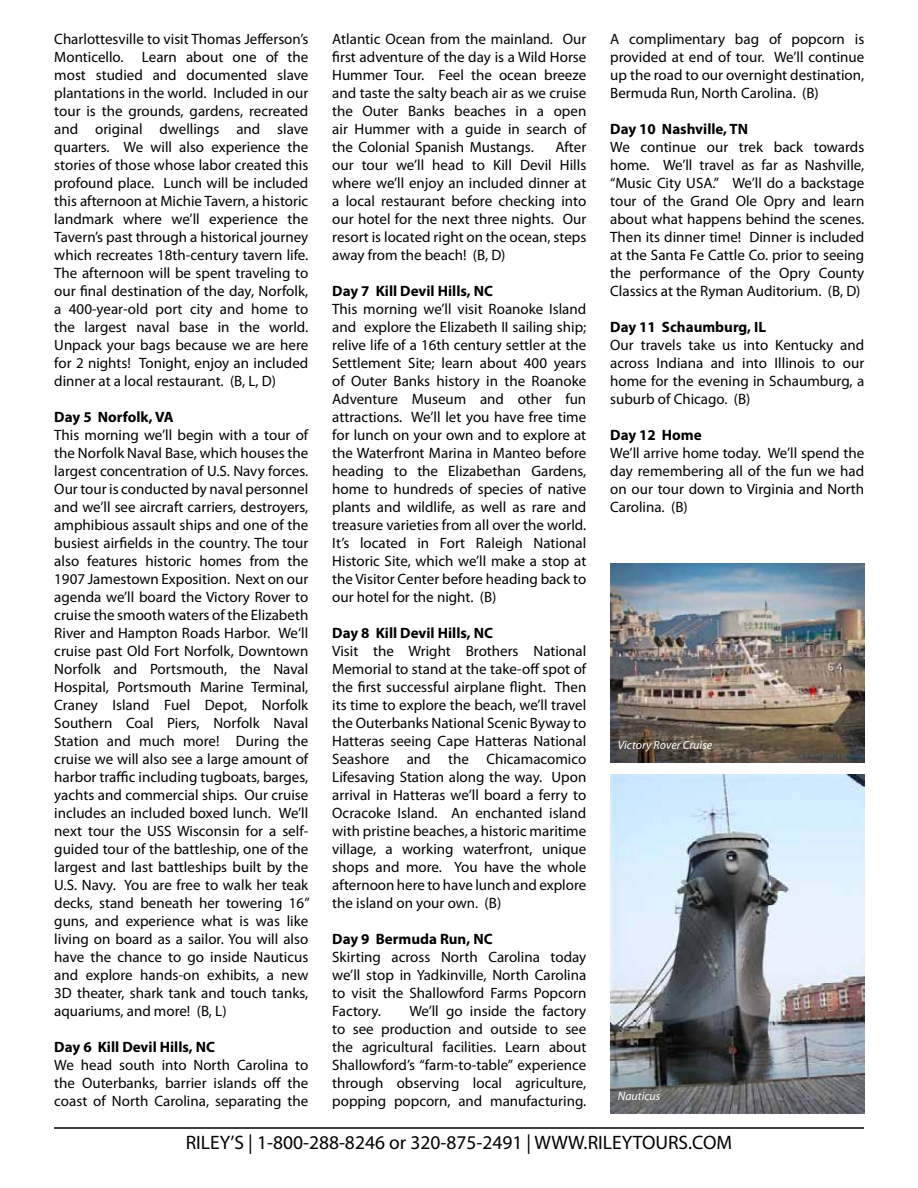
<style>
.page{position:relative;width:918px;height:1188px;background:#fff}
.page>*{position:absolute;margin:0;border:0;box-sizing:border-box;transform-origin:0 0}
.t1{font:19.5px "Myriad Pro";color:#000}
.t2{font:15px/18px "Myriad Pro";color:#000;text-align:justify}
.t3{font:700 15px "Myriad Pro";color:#000}
.t4{font:italic 12px "Myriad Pro";color:#fff}
</style>
<div class="page">
<hr style="left:54px;top:1127px;width:810px;height:2px;background:#000">
<img style="left:610px;top:775px;width:254px;height:338px">
<img style="left:610px;top:564px;width:254px;height:198px">
<p class="t2" style="left:54px;top:29px;width:256px">Charlottesville to visit Thomas Jefferson’s Monticello. Learn about one of the most studied and documented slave plantations in the world. Included in our tour is the grounds, gardens, recreated and original dwellings and slave quarters. We will also experience the stories of those whose labor created this profound place. Lunch will be included this afternoon at Michie Tavern, a historic landmark where we’ll experience the Tavern’s past through a historical journey which recreates 18th-century tavern life.<br>The afternoon will be spent traveling to our final destination of the day, Norfolk, a 400-year-old port city and home to the largest naval base in the world.<br>Unpack your bags because we are here for 2 nights! Tonight, enjoy an included dinner at a local restaurant. (B, L, D)</p>
<p class="t3" style="left:54px;top:407px;width:121px">Day 5 Norfolk, VA</p>
<p class="t2" style="left:54px;top:425px;width:257px">This morning we’ll begin with a tour of the Norfolk Naval Base, which houses the largest concentration of U.S. Navy forces.<br>Our tour is conducted by naval personnel and we’ll see aircraft carriers, destroyers, amphibious assault ships and one of the busiest airfields in the country. The tour also features historic homes from the 1907 Jamestown Exposition. Next on our agenda we’ll board the Victory Rover to cruise the smooth waters of the Elizabeth River and Hampton Roads Harbor. We‘ll cruise past Old Fort Norfolk, Downtown Norfolk and Portsmouth, the Naval Hospital, Portsmouth Marine Terminal, Craney Island Fuel Depot, Norfolk Southern Coal Piers, Norfolk Naval Station and much more! During the cruise we will also see a large amount of harbor traffic including tugboats, barges, yachts and commercial ships. Our cruise includes an included boxed lunch. We’ll next tour the USS Wisconsin for a self&shy;guided tour of the battleship, one of the largest and last battleships built by the U.S. Navy. You are free to walk her teak decks, stand beneath her towering 16” guns, and experience what is was like living on board as a sailor. You will also have the chance to go inside Nauticus and explore hands-on exhibits, a new 3D theater, shark tank and touch tanks, aquariums, and more! (B, L)</p>
<p class="t3" style="left:54px;top:1037px;width:162px">Day 6 Kill Devil Hills, NC</p>
<p class="t2" style="left:54px;top:1055px;width:256px">We head south into North Carolina to the Outerbanks, barrier islands off the coast of North Carolina, separating the</p>
<p class="t2" style="left:332px;top:29px;width:256px">Atlantic Ocean from the mainland. Our first adventure of the day is a Wild Horse Hummer Tour. Feel the ocean breeze and taste the salty beach air as we cruise the Outer Banks beaches in a open air Hummer with a guide in search of the Colonial Spanish Mustangs.</p>
<p class="t2" style="left:332px;top:137px;width:256px;text-indent:223px">After our tour we’ll head to Kill Devil Hills where we’ll enjoy an included dinner at a local restaurant before checking into our hotel for the next three nights. Our resort is located right on the ocean, steps away from the beach! (B, D)</p>
<p class="t3" style="left:332px;top:281px;width:162px">Day 7 Kill Devil Hills, NC</p>
<p class="t2" style="left:332px;top:299px;width:256px">This morning we’ll visit Roanoke Island and explore the Elizabeth II sailing ship; relive life of a 16th century settler at the Settlement Site; learn about 400 years of Outer Banks history in the Roanoke Adventure Museum and other fun attractions. We’ll let you have free time for lunch on your own and to explore at the Waterfront Marina in Manteo before heading to the Elizabethan Gardens, home to hundreds of species of native plants and wildlife, as well as rare and treasure varieties from all over the world.<br>It’s located in Fort Raleigh National Historic Site, which we’ll make a stop at the Visitor Center before heading back to our hotel for the night. (B)</p>
<p class="t3" style="left:332px;top:623px;width:162px">Day 8 Kill Devil Hills, NC</p>
<p class="t2" style="left:332px;top:641px;width:256px">Visit the Wright Brothers National Memorial to stand at the take-off spot of the first successful airplane flight. Then its time to explore the beach, we’ll travel the Outerbanks National Scenic Byway to Hatteras seeing Cape Hatteras National Seashore and the Chicamacomico Lifesaving Station along the way. Upon arrival in Hatteras we’ll board a ferry to Ocracoke Island. An enchanted island with pristine beaches, a historic maritime village, a working waterfront, unique shops and more. You have the whole afternoon here to have lunch and explore the island on your own. (B)</p>
<p class="t3" style="left:332px;top:929px;width:162px">Day 9 Bermuda Run, NC</p>
<p class="t2" style="left:332px;top:947px;width:256px">Skirting across North Carolina today we’ll stop in Yadkinville, North Carolina to visit the Shallowford Farms Popcorn Factory.</p>
<p class="t2" style="left:332px;top:1001px;width:256px;text-indent:77px">We’ll go inside the factory to see production and outside to see the agricultural facilities. Learn about Shallowford’s “farm-to-table” experience through observing local agriculture, popping popcorn, and manufacturing.</p>
<p class="t2" style="left:610px;top:29px;width:256px">A complimentary bag of popcorn is provided at end of tour. We’ll continue up the road to our overnight destination, Bermuda Run, North Carolina. (B)</p>
<p class="t3" style="left:610px;top:119px;width:139px">Day 10 Nashville, TN</p>
<p class="t2" style="left:610px;top:137px;width:256px">We continue our trek back towards home. We’ll travel as far as Nashville, “Music City USA.” We’ll do a backstage tour of the Grand Ole Opry and learn about what happens behind the scenes.<br>Then its dinner time! Dinner is included at the Santa Fe Cattle Co. prior to seeing the performance of the Opry County Classics at the Ryman Auditorium. (B, D)</p>
<p class="t3" style="left:610px;top:317px;width:157px">Day 11 Schaumburg, IL</p>
<p class="t2" style="left:610px;top:335px;width:256px">Our travels take us into Kentucky and across Indiana and into Illinois to our home for the evening in Schaumburg, a suburb of Chicago. (B)</p>
<p class="t3" style="left:610px;top:425px;width:93px">Day 12 Home</p>
<p class="t2" style="left:610px;top:443px;width:256px">We’ll arrive home today. We’ll spend the day remembering all of the fun we had on our tour down to Virginia and North Carolina. (B)</p>
<p class="t4" style="left:618px;top:737px;width:96px">Victory Rover Cruise</p>
<p class="t4" style="left:618px;top:1088px;width:44px">Nauticus</p>
<h1 class="t1" style="left:186px;top:1130px;width:548px">RILEY’S | 1-800-288-8246 or 320-875-2491 | WWW.RILEYTOURS.COM</h1>
</div>
